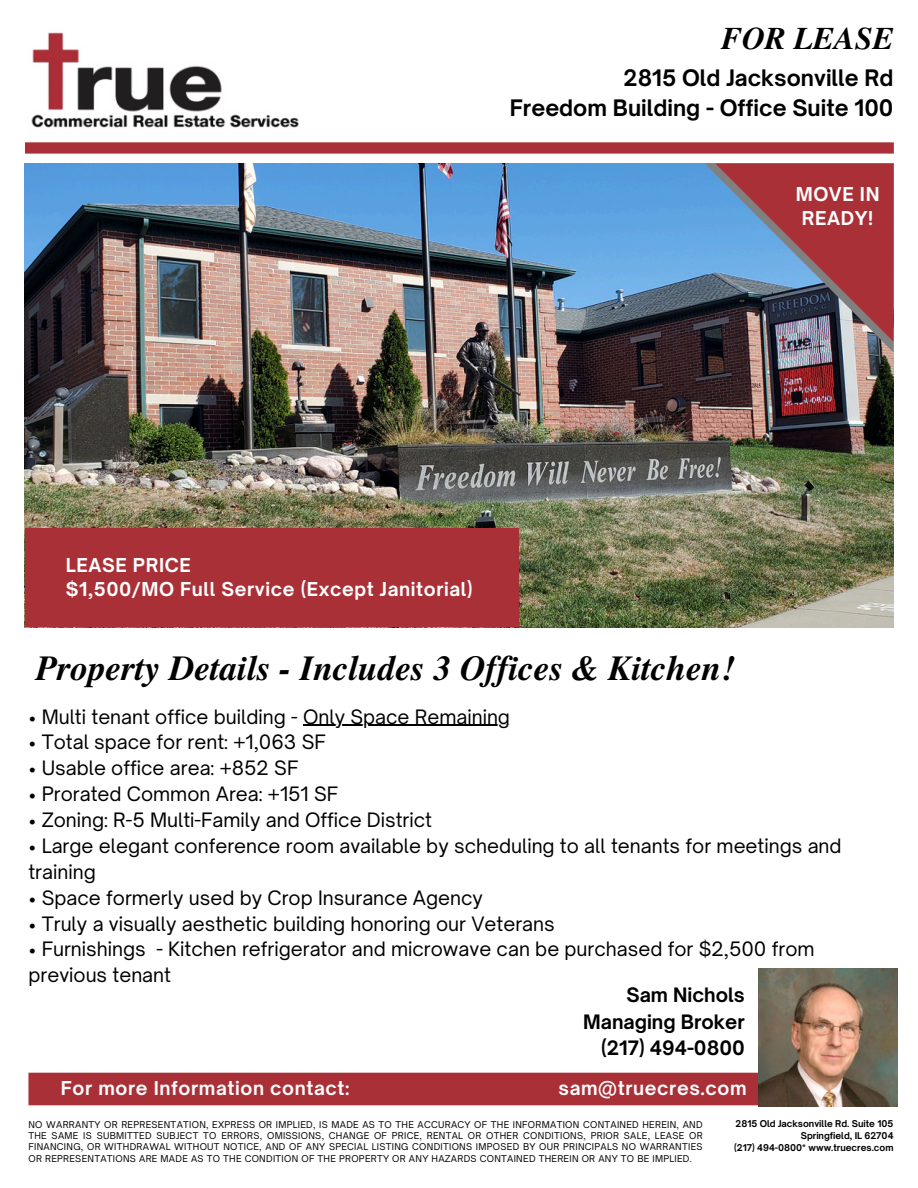
<style>
.page{position:relative;width:918px;height:1188px;background:#fff}
.page>*{position:absolute;margin:0;border:0;box-sizing:border-box;transform-origin:0 0}
.t1{font:italic 700 35.1px "Te X Gyre Termes";color:#000}
.t2{font:italic 700 31.5px "Te X Gyre Termes";color:#000}
.t3{font:700 21.75px/29.8px "Open Sauce One";color:#000;text-align:right}
.t4{font:19.05px/25.8px "Open Sauce One";color:#000}
.t5{font:700 19.05px/26.1px "Open Sauce One";color:#000;text-align:right}
.t6{font:700 18.3px/23.7px "Open Sauce One";letter-spacing:.035em;color:#fff;text-align:center}
.t7{font:700 18.3px "Open Sauce One";letter-spacing:.035em;color:#fcfcfc}
.t8{font:9px/11.2px "Open Sauce One";letter-spacing:.035em;color:#000;text-align:justify}
.t9{font:700 9px "Open Sauce One";color:#000}
</style>
<div class="page">
<img style="left:25px;top:164px;width:868px;height:463px">
<img style="left:31px;top:32px;width:268px;height:96px">
<div style="left:25px;top:142px;width:869px;height:12px;background:#aa3038"></div>
<div style="left:28px;top:1073px;width:869px;height:32px;background:#aa3038"></div>
<img style="left:759px;top:968px;width:138px;height:139px">
<img style="left:705px;top:164px;width:188px;height:188px">
<div style="left:25px;top:529px;width:494px;height:98px;background:#aa3038"></div>
<hr style="left:303px;top:725px;width:207px;height:1px;background:#000">
<p class="t2" style="left:721px;top:15px;width:174px">FOR LEASE</p>
<h3 class="t3" style="left:510px;top:63px;width:385px">2815 Old Jacksonville Rd<br>Freedom Building - Office Suite 100</h3>
<p class="t6" style="left:796px;top:182px;width:85px">MOVE IN<br>READY!</p>
<p class="t6" style="left:66px;top:553px;width:408px;text-align:left">LEASE PRICE<br>$1,500/MO Full Service (Except Janitorial)</p>
<p class="t1" style="left:36px;top:642px;width:701px">Property Details - Includes 3 Offices &amp; Kitchen!</p>
<p class="t4" style="left:28px;top:703px;width:483px">• Multi tenant office building - Only Space Remaining</p>
<p class="t4" style="left:28px;top:729px;width:299px">• Total space for rent: +1,063 SF</p>
<p class="t4" style="left:28px;top:755px;width:271px">• Usable office area: +852 SF</p>
<p class="t4" style="left:28px;top:781px;width:311px">• Prorated Common Area: +151 SF</p>
<p class="t4" style="left:28px;top:807px;width:405px">• Zoning: R-5 Multi-Family and Office District</p>
<p class="t4" style="left:28px;top:833px;width:815px">• Large elegant conference room available by scheduling to all tenants for meetings and training</p>
<p class="t4" style="left:28px;top:885px;width:456px">• Space formerly used by Crop Insurance Agency</p>
<p class="t4" style="left:28px;top:910px;width:528px">• Truly a visually aesthetic building honoring our Veterans</p>
<p class="t4" style="left:28px;top:936px;width:788px">• Furnishings - Kitchen refrigerator and microwave can be purchased for $2,500 from previous tenant</p>
<p class="t5" style="left:583px;top:982px;width:163px">Sam Nichols<br>Managing Broker (217) 494-0800</p>
<h1 class="t7" style="left:61px;top:1077px;width:290px">For more Information contact:</h1>
<h6 class="t7" style="left:559px;top:1077px;width:190px">sam@truecres.com</h6>
<h4 class="t8" style="left:28px;top:1119px;width:676px">NO WARRANTY OR REPRESENTATION, EXPRESS OR IMPLIED, IS MADE AS TO THE ACCURACY OF THE INFORMATION CONTAINED HEREIN, AND THE SAME IS SUBMITTED SUBJECT TO ERRORS, OMISSIONS, CHANGE OF PRICE, RENTAL OR OTHER CONDITIONS, PRIOR SALE, LEASE OR FINANCING, OR WITHDRAWAL WITHOUT NOTICE, AND OF ANY SPECIAL LISTING CONDITIONS IMPOSED BY OUR PRINCIPALS NO WARRANTIES OR REPRESENTATIONS ARE MADE AS TO THE CONDITION OF THE PROPERTY OR ANY HAZARDS CONTAINED THEREIN OR ANY TO BE IMPLIED.</h4>
<h5 class="t9" style="left:736px;top:1118px;width:159px">2815 Old Jacksonville Rd. Suite 105</h5>
<h5 class="t9" style="left:801px;top:1130px;width:94px">Springfield, IL 62704</h5>
<h5 class="t9" style="left:734px;top:1142px;width:161px">(217) 494-0800* www.truecres.com</h5>
</div>
